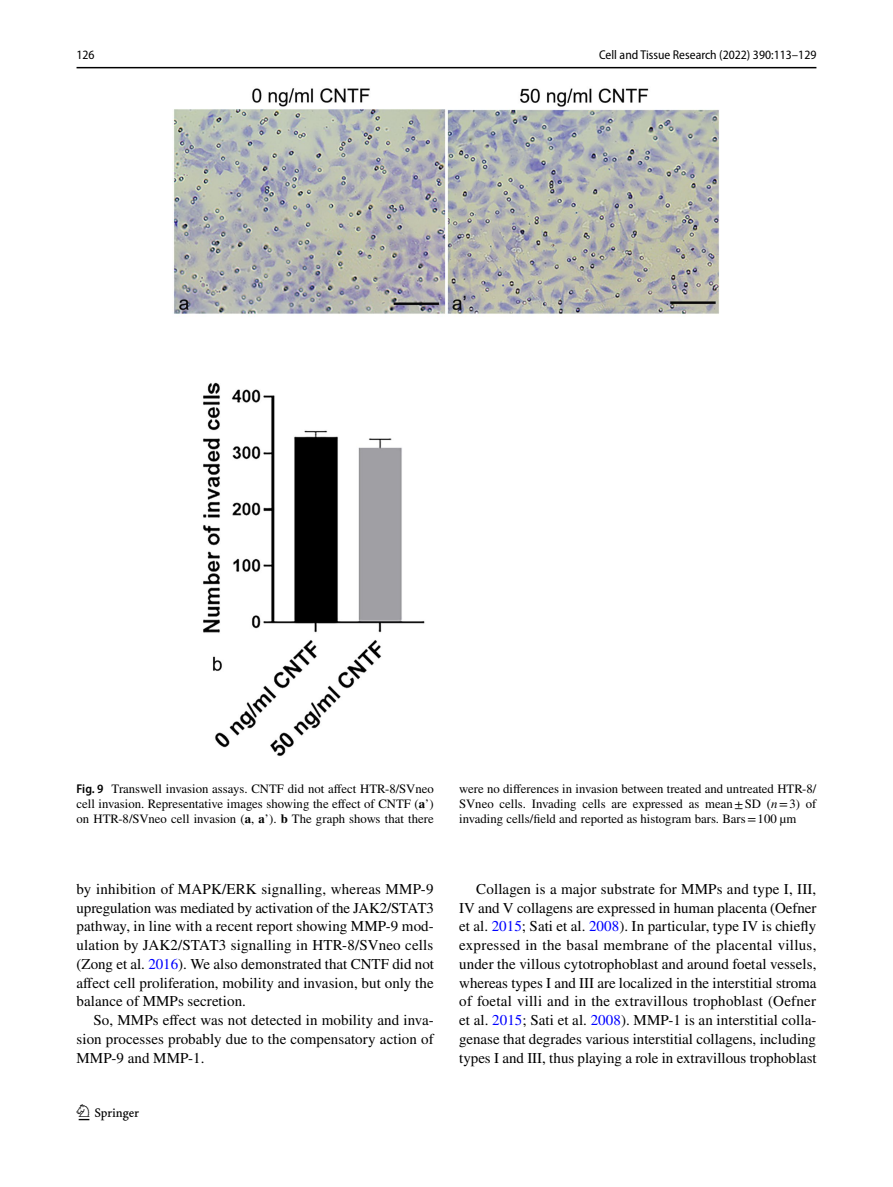
<style>
.page{position:relative;width:893px;height:1187px;background:#fff}
.page>*{position:absolute;margin:0;border:0;box-sizing:border-box;transform-origin:0 0}
.t1{font:22.5px "Springnew Regular 2";color:#000}
.t2{font:15px/18.8px "STIX";letter-spacing:.005em;color:#000;text-align:justify}
.t3{font:12.75px/15px "STIX";color:#000;text-align:justify}
.t4{font:semi-condensed 12.75px "Myriad Pro";color:#000}
.s1{font-family:"Myriad Pro";font-weight:600;font-stretch:semi-condensed}
.s2{font-weight:700}
.s3{font-style:italic}
.s4{color:#00f}
</style>
<div class="page">
<hr style="left:77px;top:67px;width:739px;height:1px;background:#000">
<img style="left:172px;top:88px;width:548px;height:668px">
<p class="t4" style="left:77px;top:48px;width:20px">126</p>
<p class="t4" style="left:599px;top:48px;width:219px">Cell and Tissue Research (2022) 390:113–129</p>
<p class="t3" style="left:77px;top:782px;width:359px"><span class="s1">Fig. 9</span> Transwell invasion assays. CNTF did not affect HTR-8/SVneo cell invasion. Representative images showing the effect of CNTF (<span class="s2">a</span>’) on HTR-8/SVneo cell invasion (<span class="s2">a</span>, <span class="s2">a</span>’). <span class="s2">b</span> The graph shows that there</p>
<p class="t3" style="left:459px;top:782px;width:359px">were no differences in invasion between treated and untreated HTR-8/ SVneo cells. Invading cells are expressed as mean±SD (<span class="s3">n</span>=3) of invading cells/field and reported as histogram bars. Bars=100 µm</p>
<p class="t2" style="left:77px;top:880px;width:359px">by inhibition of MAPK/ERK signalling, whereas MMP-9 upregulation was mediated by activation of the JAK2/STAT3 pathway, in line with a recent report showing MMP-9 mod&shy;ulation by JAK2/STAT3 signalling in HTR-8/SVneo cells (Zong et al. <span class="s4">2016</span>). We also demonstrated that CNTF did not affect cell proliferation, mobility and invasion, but only the balance of MMPs secretion.</p>
<p class="t2" style="left:77px;top:1011px;width:359px;text-indent:17px">So, MMPs effect was not detected in mobility and inva&shy;sion processes probably due to the compensatory action of MMP-9 and MMP-1.</p>
<h1 class="t1" style="left:79px;top:1104px;width:62px">1 3</h1>
<p class="t2" style="left:459px;top:880px;width:359px;text-indent:17px">Collagen is a major substrate for MMPs and type I, III, IV and V collagens are expressed in human placenta (Oefner et al. <span class="s4">2015</span>; Sati et al. <span class="s4">2008</span>). In particular, type IV is chiefly expressed in the basal membrane of the placental villus, under the villous cytotrophoblast and around foetal vessels, whereas types I and III are localized in the interstitial stroma of foetal villi and in the extravillous trophoblast (Oefner et al. <span class="s4">2015</span>; Sati et al. <span class="s4">2008</span>). MMP-1 is an interstitial colla&shy;genase that degrades various interstitial collagens, including types I and III, thus playing a role in extravillous trophoblast</p>
</div>
